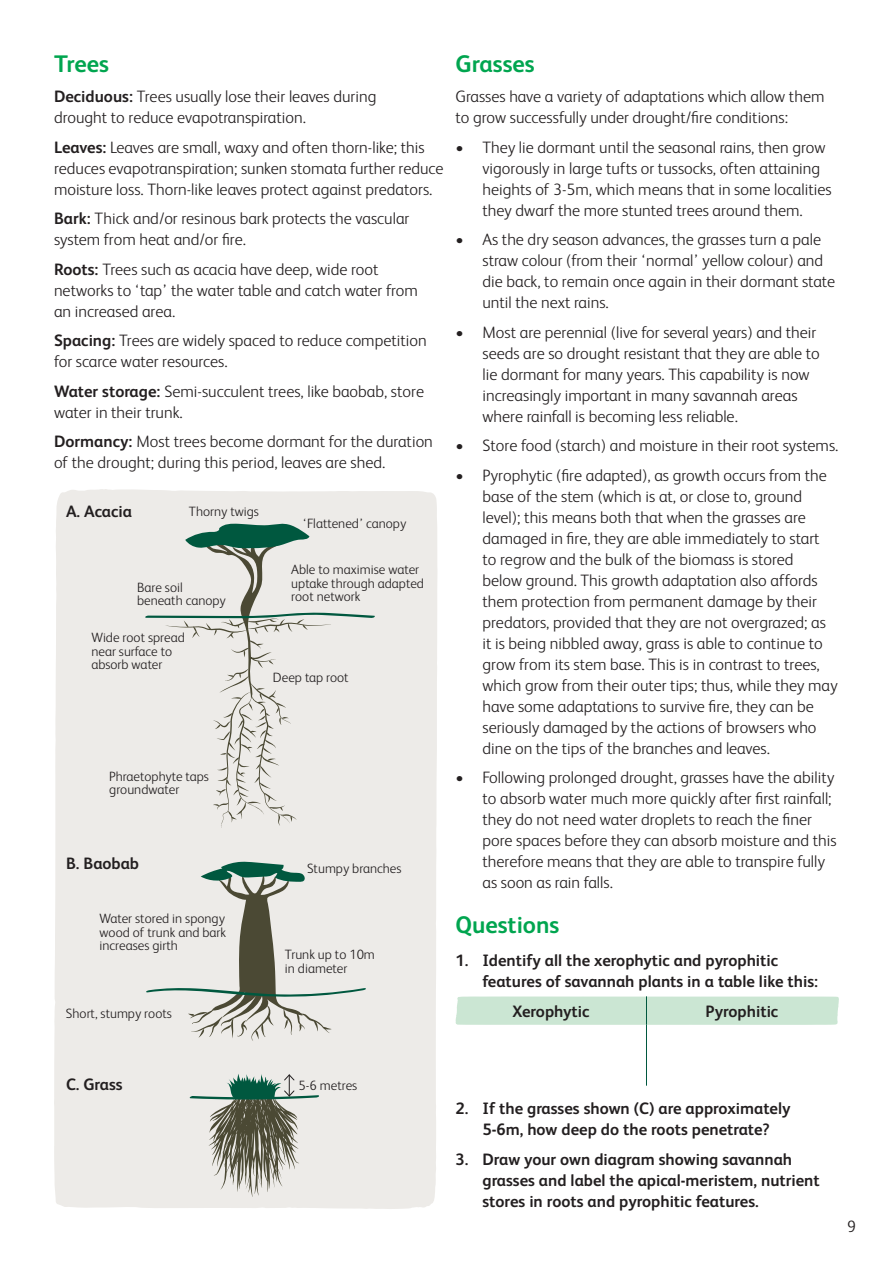
<style>
.page{position:relative;width:893px;height:1263px;background:#fff}
.page>*{position:absolute;margin:0;border:0;box-sizing:border-box;transform-origin:0 0}
.t1{font:700 24px "FS Albert";color:#00a54f}
.t2{font:300 16.5px/21px "FS Albert";color:#231f20}
.t3{font:700 16.5px/21px "FS Albert";color:#231f20}
.t4{font:300 13.5px/13.5px "FS Albert";color:#231f20}
.s1{font-weight:700}
</style>
<div class="page">
<div style="left:54px;top:489px;width:384px;height:720px;background:#edebe8"></div>
<svg style="left:145px;top:522px;width:230px;height:306px;background:#dedfdb"></svg>
<svg style="left:146px;top:861px;width:220px;height:180px;background:#d0d1cb"></svg>
<svg style="left:188px;top:1074px;width:131px;height:123px;background:#b0b4ab"></svg>
<div style="left:455px;top:996px;width:384px;height:29px;background:#cbe6d3"></div>
<hr style="left:646px;top:1025px;width:1px;height:61px;background:#00583f">
<h1 class="t1" style="left:54px;top:48px;width:56px">Trees</h1>
<p class="t2" style="left:54px;top:85px;width:324px"><span class="s1">Deciduous:</span> Trees usually lose their leaves during drought to reduce evapotranspiration.</p>
<p class="t2" style="left:54px;top:136px;width:391px"><span class="s1">Leaves:</span> Leaves are small, waxy and often thorn-like; this reduces evapotranspiration; sunken stomata further reduce moisture loss. Thorn-like leaves protect against predators.</p>
<p class="t2" style="left:54px;top:207px;width:357px"><span class="s1">Bark:</span> Thick and/or resinous bark protects the vascular system from heat and/or fire.</p>
<p class="t2" style="left:54px;top:258px;width:365px"><span class="s1">Roots:</span> Trees such as acacia have deep, wide root networks to ‘tap’ the water table and catch water from an increased area.</p>
<p class="t2" style="left:54px;top:329px;width:374px"><span class="s1">Spacing:</span> Trees are widely spaced to reduce competition for scarce water resources.</p>
<p class="t2" style="left:54px;top:380px;width:372px"><span class="s1">Water storage:</span> Semi-succulent trees, like baobab, store water in their trunk.</p>
<p class="t2" style="left:54px;top:430px;width:380px"><span class="s1">Dormancy:</span> Most trees become dormant for the duration of the drought; during this period, leaves are shed.</p>
<p class="t3" style="left:66px;top:500px;width:68px">A. Acacia</p>
<p class="t4" style="left:189px;top:504px;width:72px">Thorny twigs</p>
<p class="t4" style="left:137px;top:580px;width:90px">Bare soil beneath canopy</p>
<p class="t4" style="left:91px;top:630px;width:95px">Wide root spread near surface to absorb water</p>
<p class="t4" style="left:303px;top:516px;width:105px">‘Flattened’ canopy</p>
<p class="t4" style="left:291px;top:562px;width:134px">Able to maximise water uptake through adapted root network</p>
<p class="t4" style="left:273px;top:669px;width:77px">Deep tap root</p>
<p class="t4" style="left:109px;top:769px;width:101px">Phraetophyte taps groundwater</p>
<p class="t3" style="left:66px;top:852px;width:75px">B. Baobab</p>
<p class="t4" style="left:100px;top:911px;width:128px;text-align:justify">Water stored in spongy wood of trunk and bark increases girth</p>
<p class="t4" style="left:66px;top:1006px;width:107px">Short, stumpy roots</p>
<p class="t4" style="left:307px;top:861px;width:96px">Stumpy branches</p>
<p class="t4" style="left:285px;top:947px;width:91px">Trunk up to 10m in diameter</p>
<h1 class="t1" style="left:455px;top:48px;width:81px">Grasses</h1>
<p class="t2" style="left:455px;top:85px;width:370px">Grasses have a variety of adaptations which allow them to grow successfully under drought/fire conditions:</p>
<p class="t2" style="left:482px;top:136px;width:351px;text-indent:-27px">• They lie dormant until the seasonal rains, then grow vigorously in large tufts or tussocks, often attaining heights of 3-5m, which means that in some localities they dwarf the more stunted trees around them.</p>
<p class="t2" style="left:482px;top:228px;width:354px;text-indent:-27px">• As the dry season advances, the grasses turn a pale straw colour (from their ‘normal’ yellow colour) and die back, to remain once again in their dormant state until the next rains.</p>
<p class="t2" style="left:482px;top:321px;width:339px;text-indent:-27px">• Most are perennial (live for several years) and their seeds are so drought resistant that they are able to lie dormant for many years. This capability is now increasingly important in many savannah areas where rainfall is becoming less reliable.</p>
<p class="t2" style="left:455px;top:434px;width:384px">• Store food (starch) and moisture in their root systems.</p>
<p class="t2" style="left:482px;top:464px;width:357px;text-indent:-27px">• Pyrophytic (fire adapted), as growth occurs from the base of the stem (which is at, or close to, ground level); this means both that when the grasses are damaged in fire, they are able immediately to start<br>to regrow and the bulk of the biomass is stored<br>below ground. This growth adaptation also affords them protection from permanent damage by their predators, provided that they are not overgrazed; as it is being nibbled away, grass is able to continue to grow from its stem base. This is in contrast to trees, which grow from their outer tips; thus, while they may have some adaptations to survive fire, they can be seriously damaged by the actions of browsers who dine on the tips of the branches and leaves.</p>
<p class="t2" style="left:482px;top:766px;width:356px;text-indent:-27px">• Following prolonged drought, grasses have the ability to absorb water much more quickly after first rainfall; they do not need water droplets to reach the finer pore spaces before they can absorb moisture and this therefore means that they are able to transpire fully as soon as rain falls.</p>
<h1 class="t1" style="left:455px;top:908px;width:106px">Questions</h1>
<p class="t3" style="left:482px;top:949px;width:337px;text-indent:-27px">1. Identify all the xerophytic and pyrophitic features of savannah plants in a table like this:</p>
<p class="t3" style="left:512px;top:1000px;width:79px">Xerophytic</p>
<p class="t3" style="left:706px;top:1000px;width:74px">Pyrophitic</p>
<p class="t3" style="left:66px;top:1073px;width:58px">C. Grass</p>
<p class="t4" style="left:299px;top:1078px;width:60px">5-6 metres</p>
<p class="t3" style="left:455px;top:1097px;width:337px;text-align:center">2. If the grasses shown (C) are approximately<br>5-6m, how deep do the roots penetrate?</p>
<p class="t3" style="left:482px;top:1148px;width:339px;text-indent:-27px">3. Draw your own diagram showing savannah grasses and label the apical-meristem, nutrient stores in roots and pyrophitic features.</p>
<p class="t2" style="left:847px;top:1215px;width:10px">9</p>
</div>
